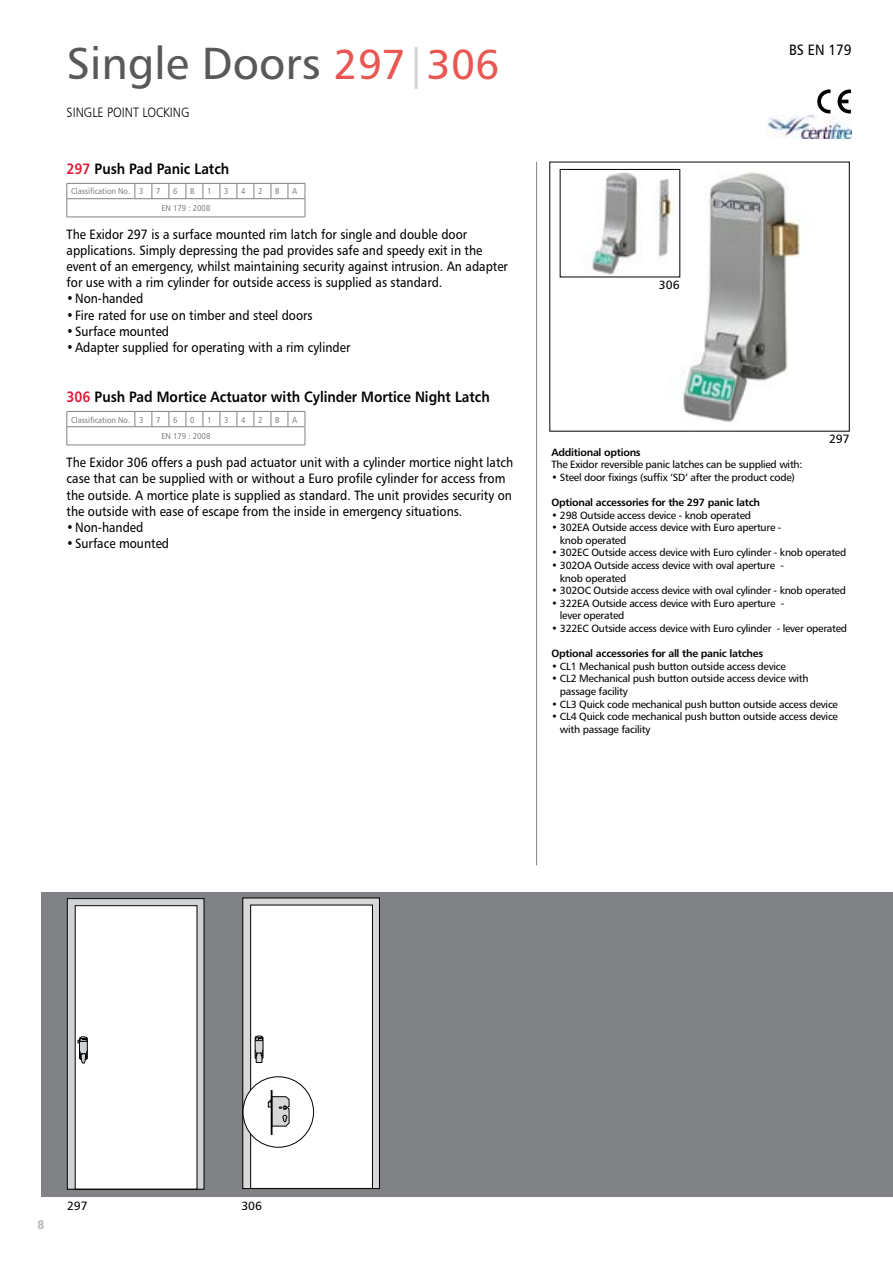
<style>
.page{position:relative;width:893px;height:1263px;background:#fff}
.page>*{position:absolute;margin:0;border:0;box-sizing:border-box;transform-origin:0 0}
.t1{font:45px "Humanist 777 BT Roman B";color:#58595b}
.t2{font:15px "Humanist 777 BT Bold B";color:#000;scale:.9 1}
.t3{font:15px "Humanist 777 BT Roman B";color:#000;scale:.9 1}
.t4{font:13.5px/16.2px "Humanist 777 BT Roman B";color:#000;scale:.9 1}
.t5{font:13.5px "Humanist 777 BT Light B";color:#000;scale:.9 1}
.t6{font:12.45px "Humanist 777 BT Black B";color:#bcbec0;scale:.9 1}
.t7{font:12px "Humanist 777 BT Roman B";color:#000}
.t8{font:10.5px/12.6px "Humanist 777 BT Roman B";letter-spacing:-.025em;color:#000}
.t9{font:10.5px "Humanist 777 BT Bold B";letter-spacing:-.025em;color:#000}
.t10{font:8.55px "Humanist 777 BT Roman B";color:#808285;scale:.9 1}
.s1{font-size:42px;color:#e85752}
.s2{font-size:42px;color:#d1d3d4}
.s3{color:#e31837}
</style>
<div class="page">
<hr style="left:536px;top:162px;width:1px;height:703px;background:#808285">
<div style="left:41px;top:892px;width:851px;height:305px;background:#808285"></div>
<svg style="left:838px;top:89px;width:13px;height:25px"></svg>
<svg style="left:817px;top:89px;width:13px;height:24px"></svg>
<img style="left:559px;top:168px;width:242px;height:255px">
<hr style="left:67px;top:198px;width:68px;height:1px;background:#808285">
<hr style="left:67px;top:183px;width:68px;height:1px;background:#808285">
<svg style="left:67px;top:184px;width:1px;height:33px"></svg>
<hr style="left:67px;top:217px;width:68px;height:1px;background:#808285">
<svg style="left:135px;top:183px;width:171px;height:35px"></svg>
<hr style="left:67px;top:426px;width:68px;height:1px;background:#808285">
<hr style="left:67px;top:411px;width:68px;height:1px;background:#808285">
<svg style="left:67px;top:412px;width:1px;height:33px"></svg>
<hr style="left:67px;top:445px;width:68px;height:1px;background:#808285">
<svg style="left:135px;top:411px;width:171px;height:35px"></svg>
<svg style="left:67px;top:898px;width:137px;height:291px;background:#bdc1c3"></svg>
<div style="left:67px;top:898px;width:137px;height:291px;border:1px solid #000"></div>
<div style="left:75px;top:906px;width:122px;height:283px;background:#fff"></div>
<svg style="left:78px;top:1037px;width:9px;height:26px"></svg>
<div style="left:243px;top:898px;width:136px;height:290px;background:#d7d7d7"></div>
<div style="left:243px;top:898px;width:137px;height:291px;border:1px solid #000"></div>
<div style="left:251px;top:905px;width:121px;height:283px;background:#fff"></div>
<div style="left:250px;top:905px;width:123px;height:284px;border:1px solid #000"></div>
<svg style="left:255px;top:1036px;width:8px;height:26px"></svg>
<div style="left:243px;top:1077px;width:71px;height:70px;background:#fff;border-radius:50%"></div>
<div style="left:243px;top:1076px;width:71px;height:71px;border:1px solid #000;border-radius:50%"></div>
<div style="left:271px;top:1090px;width:1px;height:44px;border:1px solid #000"></div>
<svg style="left:268px;top:1096px;width:21px;height:30px"></svg>
<img style="left:562px;top:171px;width:116px;height:104px">
<hr style="left:892px;top:892px;width:1px;height:305px;background:#808285">
<img style="left:767px;top:115px;width:85px;height:24px">
<h1 class="t1" style="left:67px;top:35px;width:434px">Single Doors <span class="s1">297</span><span class="s2">|</span><span class="s1">306</span></h1>
<p class="t5" style="left:67px;top:104px;width:138px">SINGLE POINT LOCKING</p>
<h2 class="t2" style="left:67px;top:159px;width:182px"><span class="s3">297</span> Push Pad Panic Latch</h2>
<p class="t10" style="left:71px;top:186px;width:82px">Classification No. 3</p>
<p class="t10" style="left:156px;top:186px;width:6px">7</p>
<p class="t10" style="left:173px;top:186px;width:6px">6</p>
<p class="t10" style="left:190px;top:186px;width:6px">B</p>
<p class="t10" style="left:207px;top:186px;width:6px">1</p>
<p class="t10" style="left:224px;top:186px;width:6px">3</p>
<p class="t10" style="left:241px;top:186px;width:6px">4</p>
<p class="t10" style="left:258px;top:186px;width:6px">2</p>
<p class="t10" style="left:275px;top:186px;width:6px">B</p>
<p class="t10" style="left:292px;top:186px;width:7px">A</p>
<p class="t10" style="left:161px;top:203px;width:56px">EN 179 : 2008</p>
<p class="t4" style="left:67px;top:226px;width:492px">The Exidor 297 is a surface mounted rim latch for single and double door applications. Simply depressing the pad provides safe and speedy exit in the event of an emergency, whilst maintaining security against intrusion. An adapter for use with a rim cylinder for outside access is supplied as standard.</p>
<p class="t4" style="left:67px;top:290px;width:87px">•Non-handed</p>
<p class="t4" style="left:67px;top:307px;width:275px">•Fire rated for use on timber and steel doors</p>
<p class="t4" style="left:67px;top:323px;width:115px">•Surface mounted</p>
<p class="t4" style="left:67px;top:339px;width:317px">•Adapter supplied for operating with a rim cylinder</p>
<h2 class="t2" style="left:67px;top:388px;width:472px"><span class="s3">306</span> Push Pad Mortice Actuator with Cylinder Mortice Night Latch</h2>
<p class="t10" style="left:71px;top:414px;width:82px">Classification No. 3</p>
<p class="t10" style="left:156px;top:414px;width:6px">7</p>
<p class="t10" style="left:173px;top:414px;width:6px">6</p>
<p class="t10" style="left:190px;top:414px;width:6px">0</p>
<p class="t10" style="left:207px;top:414px;width:6px">1</p>
<p class="t10" style="left:224px;top:414px;width:6px">3</p>
<p class="t10" style="left:241px;top:414px;width:6px">4</p>
<p class="t10" style="left:258px;top:414px;width:6px">2</p>
<p class="t10" style="left:275px;top:414px;width:6px">B</p>
<p class="t10" style="left:292px;top:414px;width:7px">A</p>
<p class="t10" style="left:161px;top:431px;width:56px">EN 179 : 2008</p>
<p class="t4" style="left:67px;top:454px;width:498px">The Exidor 306 offers a push pad actuator unit with a cylinder mortice night latch case that can be supplied with or without a Euro profile cylinder for access from the outside. A mortice plate is supplied as standard. The unit provides security on the outside with ease of escape from the inside in emergency situations.</p>
<p class="t4" style="left:67px;top:519px;width:87px">•Non-handed</p>
<p class="t4" style="left:67px;top:535px;width:115px">•Surface mounted</p>
<p class="t7" style="left:659px;top:277px;width:22px">306</p>
<h2 class="t3" style="left:789px;top:40px;width:71px">BS EN 179</h2>
<p class="t7" style="left:829px;top:432px;width:22px">297</p>
<p class="t9" style="left:551px;top:445px;width:91px">Additional options</p>
<p class="t8" style="left:551px;top:458px;width:253px">The Exidor reversible panic latches can be supplied with:</p>
<p class="t8" style="left:551px;top:471px;width:245px">• Steel door fixings (suffix ‘SD’ after the product code)</p>
<p class="t9" style="left:551px;top:496px;width:210px">Optional accessories for the 297 panic latch</p>
<p class="t8" style="left:551px;top:508px;width:201px">• 298 Outside access device - knob operated</p>
<p class="t8" style="left:560px;top:521px;width:223px;text-indent:-8px">• 302EA Outside access device with Euro aperture - knob operated</p>
<p class="t8" style="left:551px;top:546px;width:296px">• 302EC Outside access device with Euro cylinder - knob operated</p>
<p class="t8" style="left:560px;top:559px;width:225px;text-indent:-8px">• 302OA Outside access device with oval aperture - knob operated</p>
<p class="t8" style="left:551px;top:584px;width:296px">• 302OC Outside access device with oval cylinder - knob operated</p>
<p class="t8" style="left:560px;top:597px;width:226px;text-indent:-8px">• 322EA Outside access device with Euro aperture - lever operated</p>
<p class="t8" style="left:551px;top:622px;width:297px">• 322EC Outside access device with Euro cylinder - lever operated</p>
<p class="t9" style="left:551px;top:647px;width:213px">Optional accessories for all the panic latches</p>
<p class="t8" style="left:551px;top:660px;width:236px">• CL1 Mechanical push button outside access device</p>
<p class="t8" style="left:560px;top:672px;width:250px;text-indent:-8px">• CL2 Mechanical push button outside access device with passage facility</p>
<p class="t8" style="left:551px;top:697px;width:288px">• CL3 Quick code mechanical push button outside access device</p>
<p class="t8" style="left:560px;top:710px;width:280px;text-indent:-8px">• CL4 Quick code mechanical push button outside access device with passage facility</p>
<p class="t6" style="left:37px;top:1216px;width:9px">8</p>
<p class="t7" style="left:67px;top:1198px;width:22px">297</p>
<p class="t7" style="left:241px;top:1198px;width:22px">306</p>
</div>
